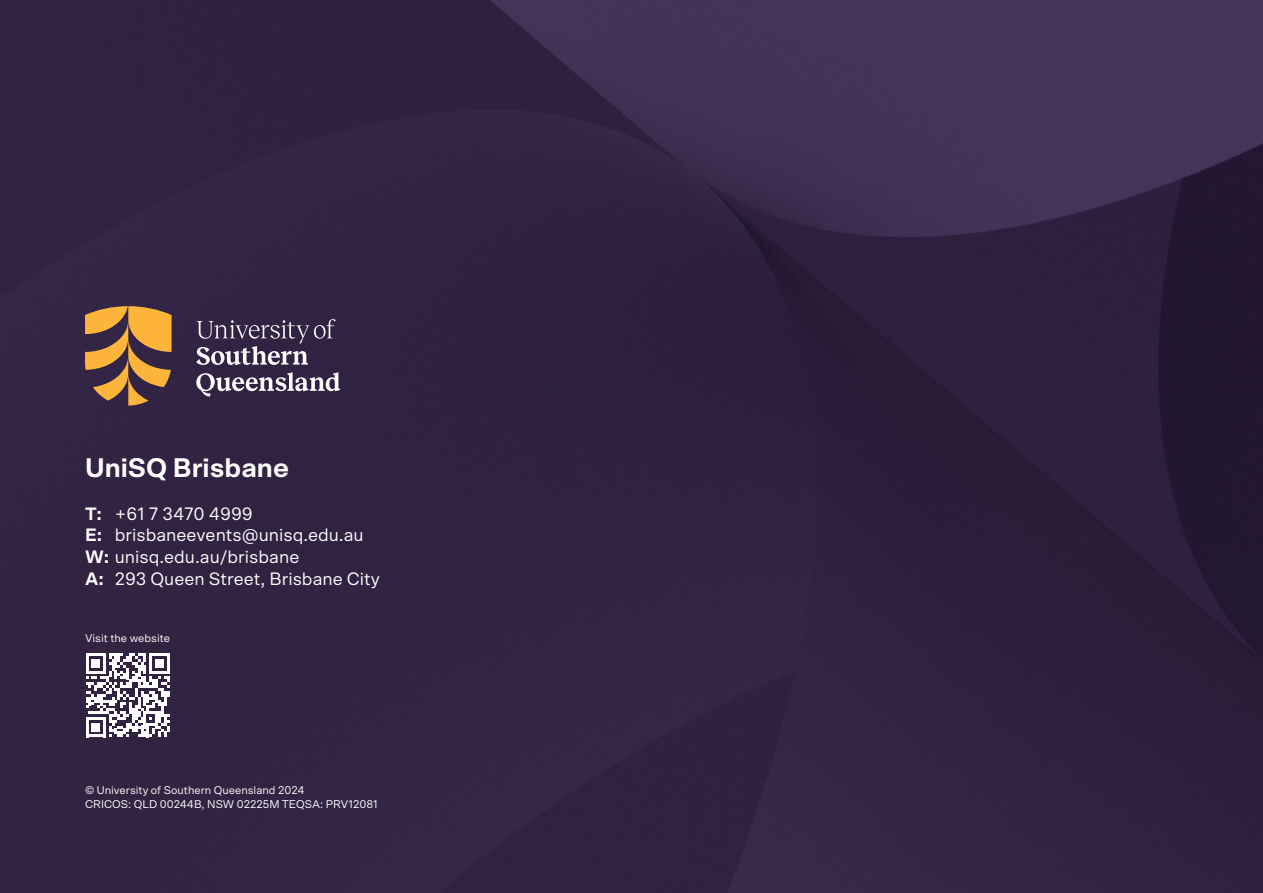
<style>
.page{position:relative;width:1263px;height:893px;background:#fff}
.page>*{position:absolute;margin:0;border:0;box-sizing:border-box;transform-origin:0 0}
.t1{font:700 27px "Scto Grotesk A";color:#fff}
.t2{font:18px "Scto Grotesk A";color:#fff}
.t3{font:11.25px "Scto Grotesk A";color:#fff}
.s1{font-weight:700}
</style>
<div class="page">
<img style="left:0;top:0;width:1263px;height:893px">
<svg style="left:196px;top:319px;width:144px;height:77px;background:#5c506a"></svg>
<svg style="left:85px;top:306px;width:87px;height:100px;background:#9c6f3f"></svg>
<svg style="left:86px;top:653px;width:84px;height:84px"></svg>
<p class="t1" style="left:85px;top:451px;width:205px">UniSQ Brisbane</p>
<p class="t2" style="left:85px;top:503px;width:169px"><span class="s1">T:</span> +61 7 3470 4999</p>
<p class="t2" style="left:85px;top:525px;width:280px"><span class="s1">E:</span> brisbaneevents@unisq.edu.au</p>
<p class="t2" style="left:85px;top:546px;width:216px"><span class="s1">W:</span> unisq.edu.au/brisbane</p>
<p class="t2" style="left:85px;top:568px;width:296px"><span class="s1">A:</span> 293 Queen Street, Brisbane City</p>
<p class="t3" style="left:85px;top:632px;width:86px">Visit the website</p>
<p class="t3" style="left:85px;top:784px;width:221px">© University of Southern Queensland 2024</p>
<p class="t3" style="left:85px;top:797px;width:294px">CRICOS: QLD 00244B, NSW 02225M TEQSA: PRV12081</p>
</div>
